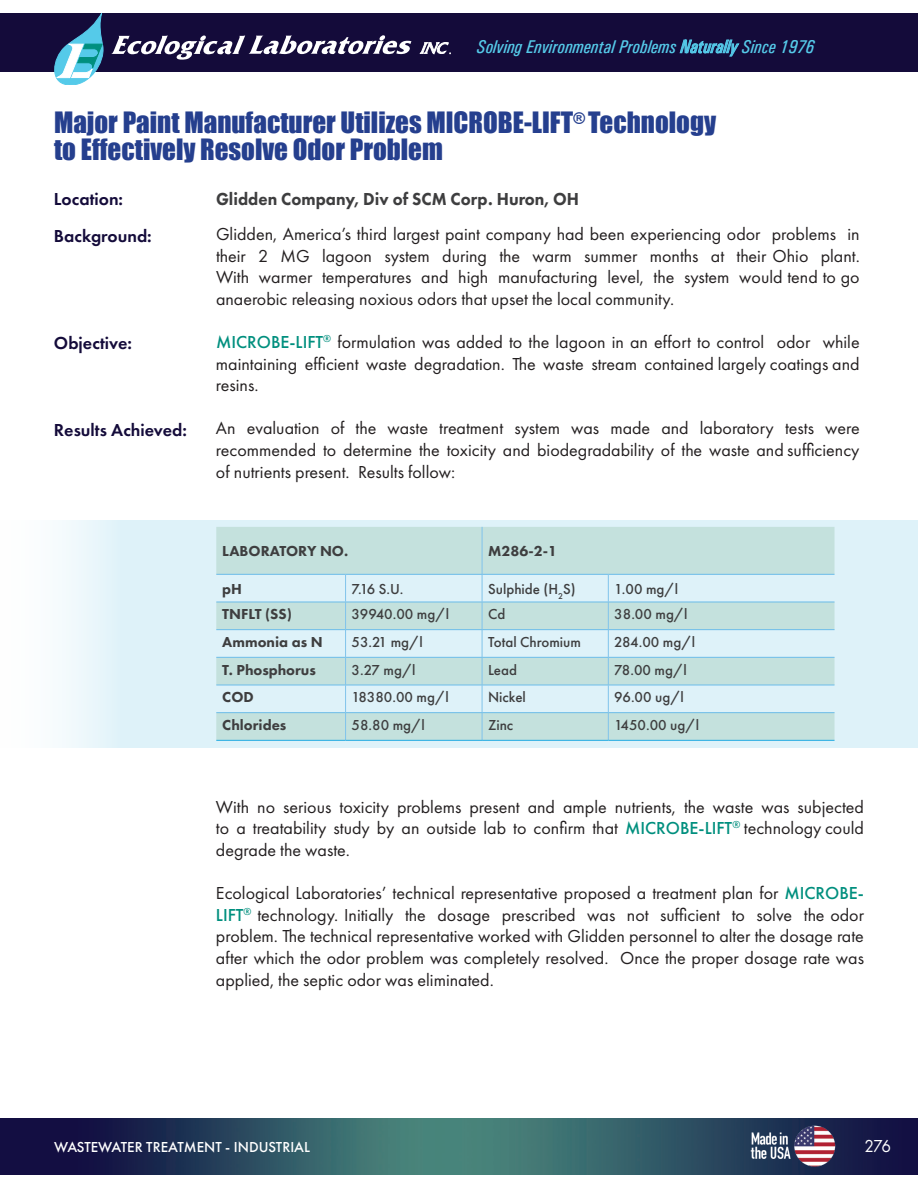
<style>
.page{position:relative;width:918px;height:1188px;background:#fff}
.page>*{position:absolute;margin:0;border:0;box-sizing:border-box;transform-origin:0 0}
.t1{font:27px/27px "Impact";color:#253f8e}
.t2{font:italic 500 condensed 18.6px "Univers";color:#55cae9}
.t3{font:18px/21.6px "Futura PT";color:#231f20;text-align:justify}
.t4{font:600 18px "Futura PT";color:#140b3a}
.t5{font:800 18px "Futura PT";color:#3e3e3f;scale:.94 1}
.t6{font:18px "Futura PT";color:#fff;scale:.94 1}
.t7{font:500 15px "Futura PT";color:#3e3e3f}
.t8{font:800 15px "Futura PT";color:#3e3e3f}
.t9{font:500 15px "Futura PT";color:#fff}
.s1{font-weight:500;color:#008f7e}
</style>
<div class="page">
<div style="left:0;top:14px;width:918px;height:58px;background:#140b3a"></div>
<svg style="left:55px;top:14px;width:49px;height:71px"></svg>
<svg style="left:111px;top:35px;width:300px;height:25px"></svg>
<svg style="left:420px;top:42px;width:31px;height:12px"></svg>
<svg style="left:680px;top:40px;width:59px;height:17px"></svg>
<img style="left:0;top:1118px;width:918px;height:56px">
<img style="left:748px;top:1123px;width:90px;height:47px">
<svg style="left:62px;top:520px;width:856px;height:228px;fill:#def2f9"></svg>
<svg style="left:216px;top:527px;width:619px;height:213px;fill:#c4e1dd"></svg>
<hr style="left:482px;top:527px;width:1px;height:47px;background:#80c3eb">
<svg style="left:345px;top:575px;width:1px;height:165px"></svg>
<svg style="left:482px;top:575px;width:1px;height:165px"></svg>
<svg style="left:608px;top:575px;width:1px;height:165px"></svg>
<hr style="left:216px;top:574px;width:130px;height:1px;background:#6cbce9">
<hr style="left:346px;top:574px;width:136px;height:1px;background:#6cbce9">
<hr style="left:482px;top:574px;width:126px;height:1px;background:#6cbce9">
<hr style="left:608px;top:574px;width:227px;height:1px;background:#6cbce9">
<hr style="left:216px;top:602px;width:130px;height:1px;background:#6cbce9">
<hr style="left:346px;top:602px;width:136px;height:1px;background:#6cbce9">
<hr style="left:482px;top:602px;width:126px;height:1px;background:#6cbce9">
<hr style="left:608px;top:602px;width:227px;height:1px;background:#6cbce9">
<hr style="left:216px;top:629px;width:130px;height:1px;background:#6cbce9">
<hr style="left:346px;top:629px;width:136px;height:1px;background:#6cbce9">
<hr style="left:482px;top:629px;width:126px;height:1px;background:#6cbce9">
<hr style="left:608px;top:629px;width:227px;height:1px;background:#6cbce9">
<hr style="left:216px;top:657px;width:130px;height:1px;background:#6cbce9">
<hr style="left:346px;top:657px;width:136px;height:1px;background:#6cbce9">
<hr style="left:482px;top:657px;width:126px;height:1px;background:#6cbce9">
<hr style="left:608px;top:657px;width:227px;height:1px;background:#6cbce9">
<hr style="left:216px;top:685px;width:130px;height:1px;background:#6cbce9">
<hr style="left:346px;top:685px;width:136px;height:1px;background:#6cbce9">
<hr style="left:482px;top:685px;width:126px;height:1px;background:#6cbce9">
<hr style="left:608px;top:685px;width:227px;height:1px;background:#6cbce9">
<hr style="left:216px;top:712px;width:130px;height:1px;background:#6cbce9">
<hr style="left:346px;top:712px;width:136px;height:1px;background:#6cbce9">
<hr style="left:482px;top:712px;width:126px;height:1px;background:#6cbce9">
<hr style="left:608px;top:712px;width:227px;height:1px;background:#6cbce9">
<hr style="left:216px;top:740px;width:130px;height:1px;background:#22abe2">
<hr style="left:346px;top:740px;width:136px;height:1px;background:#22abe2">
<hr style="left:482px;top:740px;width:126px;height:1px;background:#22abe2">
<hr style="left:608px;top:740px;width:227px;height:1px;background:#22abe2">
<p class="t2" style="left:477px;top:35px;width:339px">Solving Environmental Problems Naturally Since 1976</p>
<h1 class="t1" style="left:54px;top:108px;width:664px">Major Paint Manufacturer Utilizes MICROBE-LIFT<sup>®</sup> Technology to Effectively Resolve Odor Problem</h1>
<p class="t5" style="left:216px;top:188px;width:388px">Glidden Company, Div of SCM Corp. Huron, OH</p>
<p class="t3" style="left:216px;top:223px;width:645px">Glidden, America’s third largest paint company had been experiencing odor problems in their 2 MG lagoon system during the warm summer months at their Ohio plant.<br>With warmer temperatures and high manufacturing level, the system would tend to go anaerobic releasing noxious odors that upset the local community.</p>
<p class="t3" style="left:216px;top:331px;width:645px"><span class="s1">MICROBE-LIFT</span><sup>®</sup> formulation was added to the lagoon in an effort to control odor while maintaining efficient waste degradation. The waste stream contained largely coatings and resins.</p>
<p class="t3" style="left:216px;top:418px;width:645px">An evaluation of the waste treatment system was made and laboratory tests were recommended to determine the toxicity and biodegradability of the waste and sufficiency of nutrients present. Results follow:</p>
<p class="t4" style="left:54px;top:188px;width:71px">Location:</p>
<p class="t4" style="left:54px;top:225px;width:99px">Background:</p>
<p class="t4" style="left:54px;top:332px;width:80px">Objective:</p>
<p class="t4" style="left:54px;top:418px;width:135px">Results Achieved:</p>
<p class="t8" style="left:222px;top:542px;width:127px">LABORATORY NO.</p>
<p class="t8" style="left:488px;top:542px;width:70px">M286-2-1</p>
<p class="t8" style="left:222px;top:579px;width:21px">pH</p>
<p class="t7" style="left:352px;top:580px;width:53px">7.16 S.U.</p>
<p class="t7" style="left:488px;top:580px;width:89px">Sulphide (H<sub>2</sub>S)</p>
<p class="t7" style="left:614px;top:580px;width:65px">1.00 mg/l</p>
<p class="t8" style="left:222px;top:605px;width:71px">TNFLT (SS)</p>
<p class="t7" style="left:352px;top:605px;width:99px">39940.00 mg/l</p>
<p class="t7" style="left:488px;top:605px;width:19px">Cd</p>
<p class="t7" style="left:614px;top:605px;width:75px">38.00 mg/l</p>
<p class="t8" style="left:222px;top:633px;width:102px">Ammonia as N</p>
<p class="t7" style="left:352px;top:633px;width:73px">53.21 mg/l</p>
<p class="t7" style="left:488px;top:633px;width:95px">Total Chromium</p>
<p class="t7" style="left:614px;top:633px;width:82px">284.00 mg/l</p>
<p class="t8" style="left:222px;top:660px;width:95px">T. Phosphorus</p>
<p class="t7" style="left:352px;top:661px;width:66px">3.27 mg/l</p>
<p class="t7" style="left:488px;top:661px;width:31px">Lead</p>
<p class="t7" style="left:614px;top:661px;width:74px">78.00 mg/l</p>
<p class="t8" style="left:222px;top:688px;width:33px">COD</p>
<p class="t7" style="left:352px;top:688px;width:99px">18380.00 mg/l</p>
<p class="t7" style="left:488px;top:688px;width:39px">Nickel</p>
<p class="t7" style="left:614px;top:688px;width:71px">96.00 ug/l</p>
<p class="t8" style="left:222px;top:716px;width:66px">Chlorides</p>
<p class="t7" style="left:352px;top:716px;width:75px">58.80 mg/l</p>
<p class="t7" style="left:488px;top:716px;width:27px">Zinc</p>
<p class="t7" style="left:614px;top:716px;width:86px">1450.00 ug/l</p>
<p class="t3" style="left:216px;top:796px;width:650px">With no serious toxicity problems present and ample nutrients, the waste was subjected to a treatability study by an outside lab to confirm that <span class="s1">MICROBE-LIFT</span><sup>®</sup> technology could degrade the waste.</p>
<p class="t3" style="left:216px;top:882px;width:650px">Ecological Laboratories’ technical representative proposed a treatment plan for <span class="s1">MICROBE-LIFT</span><sup>®</sup> technology. Initially the dosage prescribed was not sufficient to solve the odor problem. The technical representative worked with Glidden personnel to alter the dosage rate after which the odor problem was completely resolved. Once the proper dosage rate was applied, the septic odor was eliminated.</p>
<p class="t9" style="left:54px;top:1138px;width:258px">WASTEWATER TREATMENT - INDUSTRIAL</p>
<p class="t6" style="left:865px;top:1135px;width:30px">276</p>
</div>
